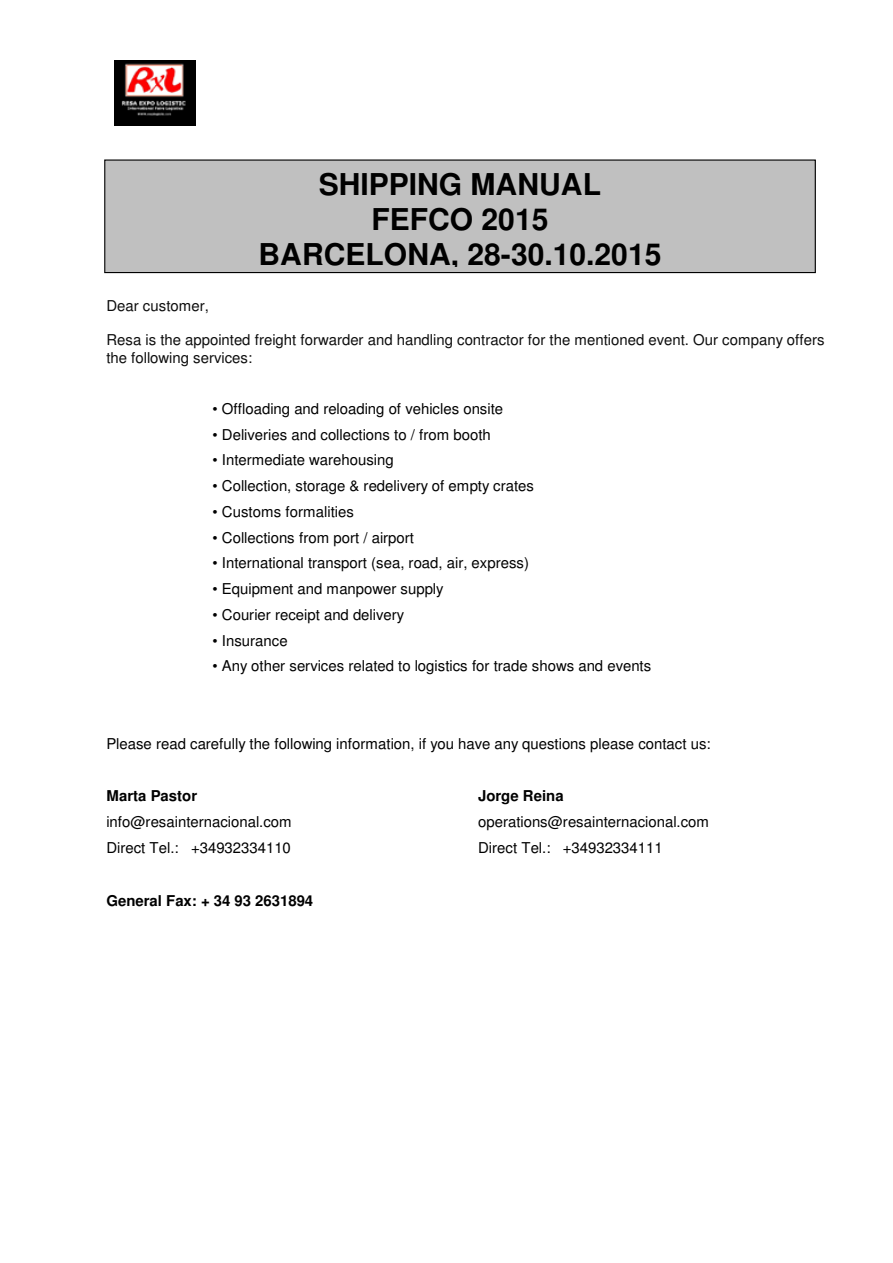
<style>
.page{position:relative;width:893px;height:1263px;background:#fff}
.page>*{position:absolute;margin:0;border:0;box-sizing:border-box;transform-origin:0 0}
.t1{font:700 30px/35.1px "Helvetica";color:#000;text-align:center}
.t2{font:15px "Helvetica";color:#000}
.t3{font:15px/17.1px "Helvetica";color:#0d0d0d}
.t4{font:700 15px "Helvetica";color:#000}
</style>
<div class="page">
<img style="left:114px;top:60px;width:81px;height:65px">
<div style="left:105px;top:160px;width:710px;height:113px;background:#c0c0c0"></div>
<div style="left:104px;top:159px;width:712px;height:114px;border:1px solid #000"></div>
<p class="t1" style="left:258px;top:169px;width:404px">SHIPPING MANUAL<br>FEFCO 2015<br>BARCELONA, 28-30.10.2015</p>
<p class="t3" style="left:106px;top:299px;width:104px">Dear customer,</p>
<p class="t3" style="left:106px;top:333px;width:720px">Resa is the appointed freight forwarder and handling contractor for the mentioned event. Our company offers the following services:</p>
<p class="t2" style="left:213px;top:403px;width:292px">• Offloading and reloading of vehicles onsite</p>
<p class="t2" style="left:213px;top:428px;width:280px">• Deliveries and collections to / from booth</p>
<p class="t2" style="left:213px;top:454px;width:183px">• Intermediate warehousing</p>
<p class="t2" style="left:213px;top:480px;width:323px">• Collection, storage &amp; redelivery of empty crates</p>
<p class="t2" style="left:213px;top:506px;width:143px">• Customs formalities</p>
<p class="t2" style="left:213px;top:531px;width:203px">• Collections from port / airport</p>
<p class="t2" style="left:213px;top:557px;width:318px">• International transport (sea, road, air, express)</p>
<p class="t2" style="left:213px;top:583px;width:233px">• Equipment and manpower supply</p>
<p class="t2" style="left:213px;top:609px;width:193px">• Courier receipt and delivery</p>
<p class="t2" style="left:213px;top:634px;width:77px">• Insurance</p>
<p class="t2" style="left:213px;top:660px;width:440px">• Any other services related to logistics for trade shows and events</p>
<p class="t2" style="left:106px;top:737px;width:606px">Please read carefully the following information, if you have any questions please contact us:</p>
<p class="t4" style="left:106px;top:789px;width:92px">Marta Pastor</p>
<p class="t4" style="left:478px;top:789px;width:87px">Jorge Reina</p>
<p class="t2" style="left:106px;top:816px;width:187px">info@resainternacional.com</p>
<p class="t2" style="left:478px;top:816px;width:232px">operations@resainternacional.com</p>
<p class="t2" style="left:106px;top:841px;width:186px">Direct Tel.: +34932334110</p>
<p class="t2" style="left:478px;top:841px;width:186px">Direct Tel.: +34932334111</p>
<p class="t4" style="left:106px;top:895px;width:208px">General Fax: + 34 93 2631894</p>
</div>
